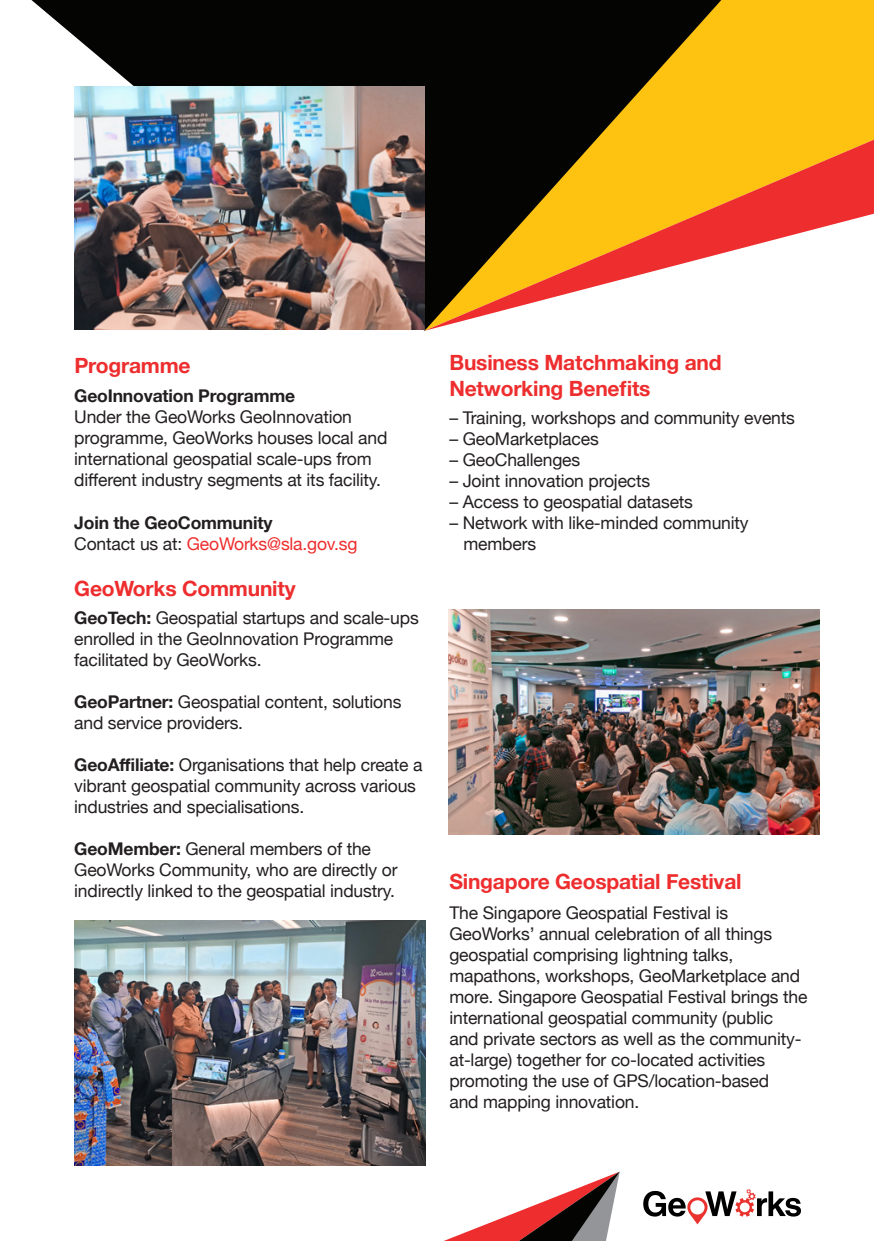
<style>
.page{position:relative;width:874px;height:1241px;background:#fff}
.page>*{position:absolute;margin:0;border:0;box-sizing:border-box;transform-origin:0 0}
.t1{font:700 21px/25.2px "Helvetica Neue";letter-spacing:-.01em;color:#ee2d2e}
.t2{font:17.5px/21px "Helvetica Neue";letter-spacing:-.01em;color:#231f20}
.t3{font:700 17.5px/21px "Helvetica Neue";letter-spacing:-.01em;color:#231f20}
.s1{font-weight:400}
.s2{font-weight:400;color:#ee2d2e}
.s3{font-weight:700}
</style>
<div class="page">
<svg style="left:643px;top:1189px;width:157px;height:35px"></svg>
<svg style="left:446px;top:1172px;width:173px;height:68px"></svg>
<svg style="left:31px;top:0;width:393px;height:331px;fill:#040503"></svg>
<img style="left:448px;top:609px;width:371px;height:225px">
<img style="left:74px;top:920px;width:351px;height:245px">
<svg style="left:424px;top:0;width:449px;height:140px;background:#7b5f09"></svg>
<svg style="left:424px;top:140px;width:449px;height:191px"></svg>
<img style="left:74px;top:86px;width:350px;height:244px">
<p class="t1" style="left:74px;top:354px;width:118px">Programme</p>
<p class="t3" style="left:74px;top:386px;width:222px">GeoInnovation Programme</p>
<p class="t2" style="left:74px;top:407px;width:314px">Under the GeoWorks GeoInnovation programme, GeoWorks houses local and international geospatial scale-ups from different industry segments at its facility.</p>
<p class="t3" style="left:74px;top:512px;width:285px">Join the GeoCommunity<br><span class="s1">Contact us at:</span> <span class="s2">GeoWorks@sla.gov.sg</span></p>
<p class="t1" style="left:74px;top:576px;width:223px">GeoWorks Community</p>
<p class="t2" style="left:74px;top:608px;width:346px"><span class="s3">GeoTech:</span> Geospatial startups and scale-ups enrolled in the GeoInnovation Programme facilitated by GeoWorks.</p>
<p class="t2" style="left:74px;top:692px;width:328px"><span class="s3">GeoPartner:</span> Geospatial content, solutions and service providers.</p>
<p class="t2" style="left:74px;top:755px;width:349px"><span class="s3">GeoAffiliate:</span> Organisations that help create a vibrant geospatial community across various industries and specialisations.</p>
<p class="t2" style="left:74px;top:839px;width:324px"><span class="s3">GeoMember:</span> General members of the<br>GeoWorks Community, who are directly or indirectly linked to the geospatial industry.</p>
<p class="t1" style="left:449px;top:351px;width:274px">Business Matchmaking and<br>Networking Benefits</p>
<p class="t2" style="left:449px;top:408px;width:347px">– Training, workshops and community events</p>
<p class="t2" style="left:449px;top:429px;width:151px">– GeoMarketplaces</p>
<p class="t2" style="left:449px;top:450px;width:132px">– GeoChallenges</p>
<p class="t2" style="left:449px;top:471px;width:202px">– Joint innovation projects</p>
<p class="t2" style="left:449px;top:492px;width:245px">– Access to geospatial datasets</p>
<p class="t2" style="left:463px;top:513px;width:286px;text-indent:-14px">– Network with like-minded community members</p>
<p class="t1" style="left:449px;top:869px;width:293px">Singapore Geospatial Festival</p>
<p class="t2" style="left:449px;top:902px;width:359px">The Singapore Geospatial Festival is GeoWorks’ annual celebration of all things geospatial comprising lightning talks, mapathons, workshops, GeoMarketplace and more. Singapore Geospatial Festival brings the international geospatial community (public<br>and private sectors as well as the community&shy;at-large) together for co-located activities promoting the use of GPS/location-based<br>and mapping innovation.</p>
</div>
